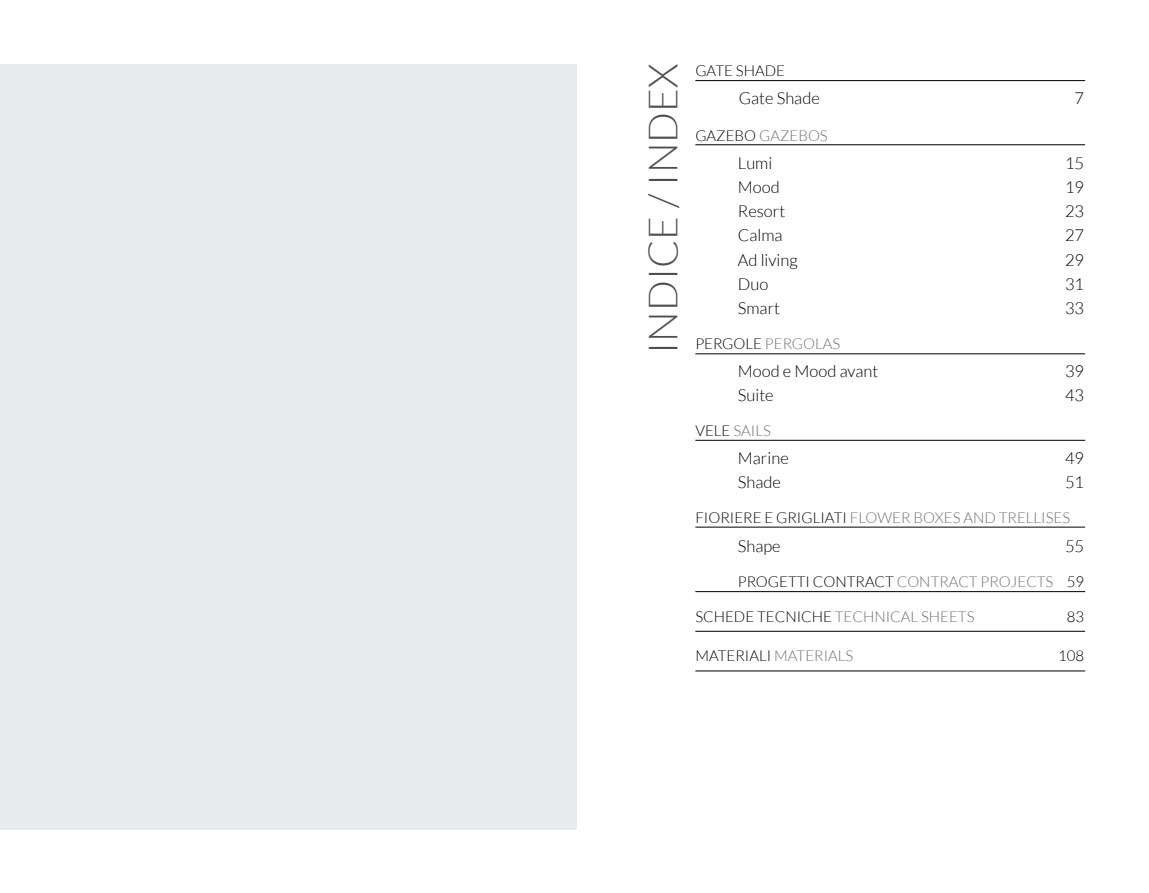
<style>
.page{position:relative;width:1149px;height:893px;background:#fff}
.page>*{position:absolute;margin:0;border:0;box-sizing:border-box;transform-origin:0 0}
.t1{font:300 40.5px "Lato";color:#504f4f}
.t2{font:300 16.5px "Lato";color:#000}
.t3{font:300 15px "Lato";color:#706f6f}
.t4{font:300 15px "Lato";color:#000}
.s1{color:#000}
.s2{color:#706f6f}
</style>
<div class="page">
<div style="left:0;top:64px;width:576px;height:765px;background:#e8ebed"></div>
<hr style="left:695px;top:145px;width:389px;height:1px;background:#000">
<hr style="left:695px;top:80px;width:389px;height:1px;background:#000">
<hr style="left:695px;top:354px;width:389px;height:1px;background:#000">
<hr style="left:695px;top:440px;width:389px;height:1px;background:#000">
<hr style="left:695px;top:591px;width:389px;height:1px;background:#000">
<hr style="left:695px;top:631px;width:389px;height:1px;background:#000">
<hr style="left:695px;top:671px;width:389px;height:1px;background:#000">
<hr style="left:695px;top:527px;width:389px;height:1px;background:#000">
<h1 class="t1" style="left:641px;top:354px;width:291px;rotate:-90deg">INDICE / INDEX</h1>
<p class="t4" style="left:695px;top:62px;width:91px">GATE SHADE</p>
<p class="t2" style="left:738px;top:89px;width:82px">Gate Shade</p>
<p class="t2" style="left:1074px;top:89px;width:11px">7</p>
<p class="t3" style="left:695px;top:128px;width:134px"><span class="s1">GAZEBO</span> GAZEBOS</p>
<p class="t2" style="left:737px;top:155px;width:36px">Lumi</p>
<p class="t2" style="left:1064px;top:155px;width:21px">15</p>
<p class="t2" style="left:737px;top:179px;width:43px">Mood</p>
<p class="t2" style="left:1064px;top:179px;width:21px">19</p>
<p class="t2" style="left:737px;top:203px;width:49px">Resort</p>
<p class="t2" style="left:1064px;top:203px;width:21px">23</p>
<p class="t2" style="left:737px;top:227px;width:46px">Calma</p>
<p class="t2" style="left:1064px;top:227px;width:21px">27</p>
<p class="t2" style="left:737px;top:251px;width:61px">Ad living</p>
<p class="t2" style="left:1064px;top:251px;width:21px">29</p>
<p class="t2" style="left:737px;top:275px;width:32px">Duo</p>
<p class="t2" style="left:1064px;top:275px;width:21px">31</p>
<p class="t2" style="left:737px;top:299px;width:44px">Smart</p>
<p class="t2" style="left:1064px;top:299px;width:21px">33</p>
<p class="t3" style="left:695px;top:335px;width:146px"><span class="s1">PERGOLE</span> PERGOLAS</p>
<p class="t2" style="left:737px;top:362px;width:142px">Mood e Mood avant</p>
<p class="t2" style="left:1064px;top:362px;width:21px">39</p>
<p class="t2" style="left:737px;top:386px;width:37px">Suite</p>
<p class="t2" style="left:1064px;top:386px;width:21px">43</p>
<p class="t3" style="left:695px;top:423px;width:77px"><span class="s1">VELE</span> SAILS</p>
<p class="t2" style="left:737px;top:449px;width:52px">Marine</p>
<p class="t2" style="left:1064px;top:449px;width:21px">49</p>
<p class="t2" style="left:737px;top:474px;width:44px">Shade</p>
<p class="t2" style="left:1064px;top:474px;width:21px">51</p>
<p class="t3" style="left:695px;top:510px;width:376px"><span class="s1">FIORIERE E GRIGLIATI</span> FLOWER BOXES AND TRELLISES</p>
<p class="t2" style="left:737px;top:537px;width:44px">Shape</p>
<p class="t2" style="left:1064px;top:537px;width:21px">55</p>
<p class="t4" style="left:737px;top:573px;width:347px">PROGETTI CONTRACT <span class="s2">CONTRACT PROJECTS</span> 59</p>
<p class="t3" style="left:695px;top:608px;width:280px"><span class="s1">SCHEDE TECNICHE</span> TECHNICAL SHEETS</p>
<p class="t4" style="left:1066px;top:608px;width:19px">83</p>
<p class="t4" style="left:695px;top:647px;width:159px">MATERIALI <span class="s2">MATERIALS</span></p>
<p class="t4" style="left:1057px;top:647px;width:28px">108</p>
</div>
